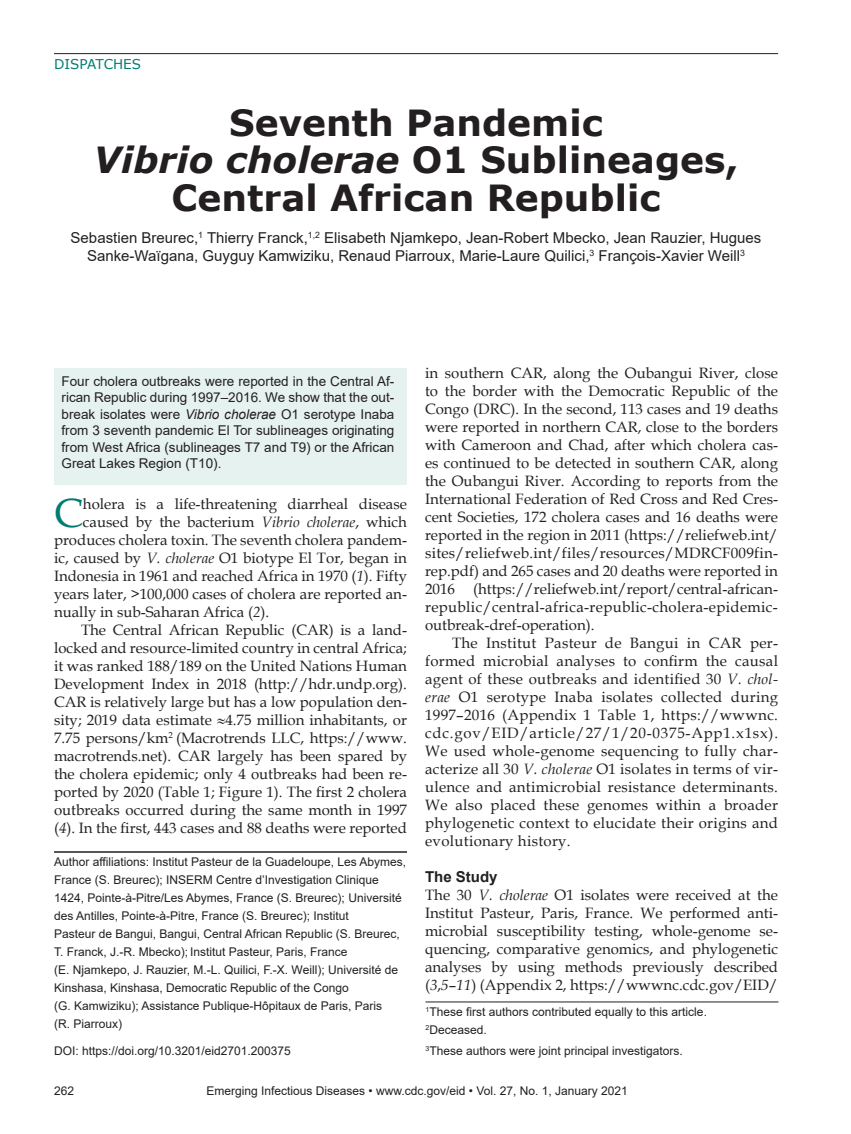
<style>
.page{position:relative;width:851px;height:1134px;background:#fff}
.page>*{position:absolute;margin:0;border:0;box-sizing:border-box;transform-origin:0 0}
.Drop_Cap{font:40.8px "Book Antiqua";color:#007d70}
.Article_Title{font:700 36px/37.5px "Verdana";color:#231f20;text-align:center}
.Body_Text{font:15px/18px "Book Antiqua";letter-spacing:.02em;color:#231f20;text-align:justify}
.Drop_Cap-2{font:15px "Book Antiqua";color:#231f20}
.BodyText2{font:15px/18px "Book Antiqua";color:#231f20;text-align:justify}
.Authors{font:15px/18px "Arial";color:#231f20;text-align:center}
.t1{font:700 15px "Arial";color:#231f20}
.Abstract{font:13.5px/16.5px "Arial";color:#231f20;text-align:justify}
.t2{font:13.5px "Verdana";color:#007d70}
.Affiliations{font:12px/18px "Arial";color:#231f20}
.Footnote{font:12px "Arial";color:#231f20}
.DOI{font:12px "Arial";color:#231f20}
.s1{font-style:italic}
</style>
<div class="page">
<hr style="left:54px;top:53px;width:724px;height:1px;background:#231f20">
<hr style="left:54px;top:851px;width:353px;height:2px;background:#231f20">
<div style="left:54px;top:368px;width:353px;height:116px;background:#e6f2f0"></div>
<hr style="left:425px;top:1002px;width:353px;height:1px;background:#231f20">
<p class="t2" style="left:54px;top:55px;width:88px">DISPATCHES</p>
<p class="Article_Title" style="left:94px;top:103px;width:646px">Seventh Pandemic<br><span class="s1">Vibrio cholerae</span> O1 Sublineages,<br>Central African Republic</p>
<p class="Authors" style="left:71px;top:229px;width:692px">Sebastien Breurec,<sup>1</sup> Thierry Franck,<sup>1,2</sup> Elisabeth Njamkepo, Jean-Robert Mbecko, Jean Rauzier, Hugues<br>Sanke-Waïgana, Guyguy Kamwiziku, Renaud Piarroux, Marie-Laure Quilici,<sup>3</sup> François-Xavier Weill<sup>3</sup></p>
<p class="Abstract" style="left:62px;top:373px;width:334px">Four cholera outbreaks were reported in the Central Af&shy;rican Republic during 1997–2016. We show that the out&shy;break isolates were <span class="s1">Vibrio cholerae</span> O1 serotype Inaba from 3 seventh pandemic El Tor sublineages originating from West Africa (sublineages T7 and T9) or the African Great Lakes Region (T10).</p>
<p class="Drop_Cap" style="left:54px;top:485px;width:30px">C</p>
<p class="Drop_Cap-2" style="left:83px;top:493px;width:325px">holera is a life-threatening diarrheal disease</p>
<p class="Drop_Cap-2" style="left:83px;top:511px;width:325px">caused by the bacterium <span class="s1">Vibrio cholerae</span>, which</p>
<p class="Drop_Cap-2" style="left:54px;top:529px;width:354px">produces cholera toxin. The seventh cholera pandem-</p>
<p class="Drop_Cap-2" style="left:54px;top:547px;width:354px">ic, caused by <span class="s1">V. cholerae</span> O1 biotype El Tor, began in</p>
<p class="Drop_Cap-2" style="left:54px;top:565px;width:354px">Indonesia in 1961 and reached Africa in 1970 (<span class="s1">1</span>). Fifty</p>
<p class="Drop_Cap-2" style="left:54px;top:583px;width:354px">years later, &gt;100,000 cases of cholera are reported an-</p>
<p class="Drop_Cap-2" style="left:54px;top:601px;width:217px">nually in sub-Saharan Africa (<span class="s1">2</span>).</p>
<p class="Body_Text" style="left:54px;top:620px;width:354px;text-indent:27px">The Central African Republic (CAR) is a land&shy;locked and resource-limited country in central Africa; it was ranked 188/189 on the United Nations Human Development Index in 2018 (http://hdr.undp.org).<br>CAR is relatively large but has a low population den&shy;sity; 2019 data estimate ≈4.75 million inhabitants, or 7.75 persons/km<sup>2</sup> (Macrotrends LLC, https://www. macrotrends.net). CAR largely has been spared by the cholera epidemic; only 4 outbreaks had been re&shy;ported by 2020 (Table 1; Figure 1). The first 2 cholera outbreaks occurred during the same month in 1997 (<span class="s1">4</span>). In the first, 443 cases and 88 deaths were reported</p>
<p class="Affiliations" style="left:54px;top:853px;width:353px">Author affiliations: Institut Pasteur de la Guadeloupe, Les Abymes, France (S. Breurec); INSERM Centre d’Investigation Clinique 1424, Pointe-à-Pitre/Les Abymes, France (S. Breurec); Université des Antilles, Pointe-à-Pitre, France (S. Breurec); Institut<br>Pasteur de Bangui, Bangui, Central African Republic (S. Breurec, T. Franck, J.-R. Mbecko); Institut Pasteur, Paris, France<br>(E. Njamkepo, J. Rauzier, M.-L. Quilici, F.-X. Weill); Université de Kinshasa, Kinshasa, Democratic Republic of the Congo<br>(G. Kamwiziku); Assistance Publique-Hôpitaux de Paris, Paris<br>(R. Piarroux)</p>
<p class="DOI" style="left:54px;top:1043px;width:238px">DOI: https://doi.org/10.3201/eid2701.200375</p>
<p class="Body_Text" style="left:425px;top:364px;width:354px">in southern CAR, along the Oubangui River, close to the border with the Democratic Republic of the Congo (DRC). In the second, 113 cases and 19 deaths were reported in northern CAR, close to the borders with Cameroon and Chad, after which cholera cas&shy;es continued to be detected in southern CAR, along the Oubangui River. According to reports from the International Federation of Red Cross and Red Cres&shy;cent Societies, 172 cholera cases and 16 deaths were reported in the region in 2011 (https://reliefweb.int/ sites/reliefweb.int/files/resources/MDRCF009fin&shy;rep.pdf) and 265 cases and 20 deaths were reported in 2016 (https://reliefweb.int/report/central-african&shy;republic/central-africa-republic-cholera-epidemic&shy;outbreak-dref-operation).</p>
<p class="Body_Text" style="left:425px;top:634px;width:354px;text-indent:27px">The Institut Pasteur de Bangui in CAR per&shy;formed microbial analyses to confirm the causal agent of these outbreaks and identified 30 <span class="s1">V. chol&shy;erae</span> O1 serotype Inaba isolates collected during 1997–2016 (Appendix 1 Table 1, https://wwwnc. cdc.gov/EID/article/27/1/20-0375-App1.x1sx).<br>We used whole-genome sequencing to fully char&shy;acterize all 30 <span class="s1">V. cholerae</span> O1 isolates in terms of vir&shy;ulence and antimicrobial resistance determinants.<br>We also placed these genomes within a broader phylogenetic context to elucidate their origins and evolutionary history.</p>
<h1 class="t1" style="left:425px;top:866px;width:74px">The Study</h1>
<p class="BodyText2" style="left:425px;top:886px;width:354px">The 30 <span class="s1">V. cholerae</span> O1 isolates were received at the Institut Pasteur, Paris, France. We performed anti&shy;microbial susceptibility testing, whole-genome se&shy;quencing, comparative genomics, and phylogenetic analyses by using methods previously described (<span class="s1">3</span>,<span class="s1">5</span>–<span class="s1">11</span>) (Appendix 2, https://wwwnc.cdc.gov/EID/</p>
<p class="Footnote" style="left:425px;top:1003px;width:283px"><sup>1</sup>These first authors contributed equally to this article.</p>
<p class="Footnote" style="left:425px;top:1021px;width:63px"><sup>2</sup>Deceased.</p>
<p class="Footnote" style="left:425px;top:1042px;width:259px"><sup>3</sup>These authors were joint principal investigators.</p>
<p class="Affiliations" style="left:54px;top:1082px;width:22px">262</p>
<p class="Affiliations" style="left:206px;top:1082px;width:423px">Emerging Infectious Diseases • www.cdc.gov/eid • Vol. 27, No. 1, January 2021</p>
</div>
